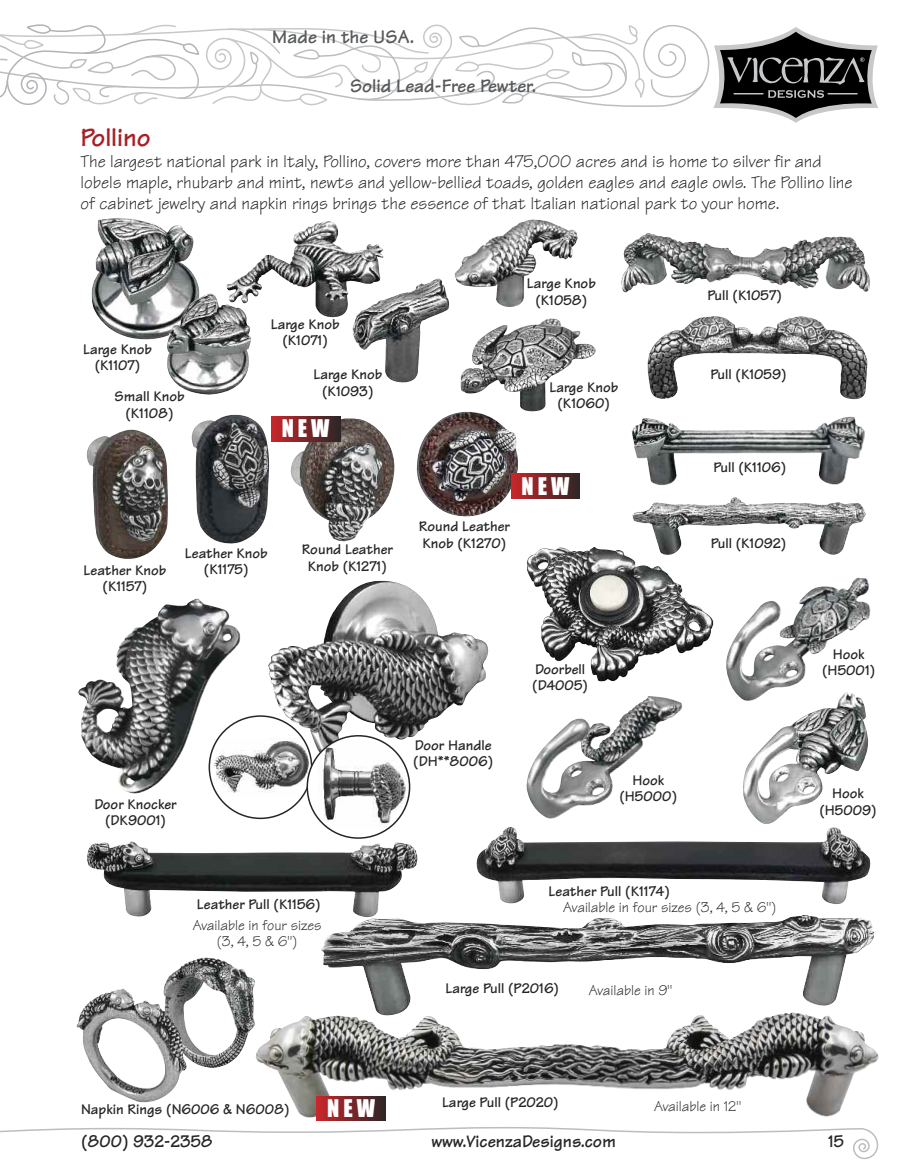
<style>
.page{position:relative;width:905px;height:1175px;background:#fff}
.page>*{position:absolute;margin:0;border:0;box-sizing:border-box;transform-origin:0 0}
.t1{font:700 27px "Tekton";color:#a91f26}
.t2{font:22.5px "Impact";letter-spacing:.175em;color:#fff}
.t3{font:700 19.5px "Tekton";color:#57585a}
.t4{font:18px/21px "Tekton";color:#272627}
.t5{font:700 18px "Tekton";color:#272627}
.t6{font:700 15px/16.5px "Tekton";color:#272627;text-align:center}
.t7{font:15px/16.5px "Tekton";color:#272627;text-align:center}
</style>
<div class="page">
<svg style="left:0;top:1127px;width:877px;height:32px"></svg>
<svg style="left:640px;top:25px;width:70px;height:82px"></svg>
<svg style="left:650px;top:78px;width:53px;height:21px"></svg>
<svg style="left:0;top:24px;width:640px;height:83px"></svg>
<svg style="left:713px;top:27px;width:165px;height:96px"></svg>
<img style="left:255px;top:1015px;width:610px;height:56px">
<img style="left:647px;top:316px;width:220px;height:83px">
<img style="left:321px;top:915px;width:553px;height:100px">
<img style="left:476px;top:827px;width:394px;height:77px">
<img style="left:621px;top:233px;width:249px;height:59px">
<img style="left:87px;top:841px;width:330px;height:76px">
<img style="left:91px;top:218px;width:108px;height:121px">
<img style="left:631px;top:416px;width:234px;height:70px">
<img style="left:632px;top:497px;width:233px;height:58px">
<img style="left:290px;top:418px;width:105px;height:123px">
<img style="left:191px;top:414px;width:78px;height:130px">
<img style="left:86px;top:429px;width:82px;height:130px">
<img style="left:460px;top:318px;width:136px;height:93px">
<img style="left:416px;top:411px;width:102px;height:105px">
<img style="left:454px;top:219px;width:123px;height:88px">
<img style="left:226px;top:221px;width:157px;height:96px">
<img style="left:352px;top:278px;width:97px;height:104px">
<img style="left:726px;top:577px;width:144px;height:123px">
<img style="left:164px;top:957px;width:91px;height:111px">
<img style="left:268px;top:580px;width:220px;height:157px">
<img style="left:526px;top:696px;width:156px;height:123px">
<img style="left:743px;top:692px;width:125px;height:132px">
<img style="left:527px;top:546px;width:187px;height:136px">
<img style="left:78px;top:598px;width:163px;height:196px">
<img style="left:167px;top:293px;width:84px;height:102px">
<div style="left:271px;top:416px;width:69px;height:25px;background:linear-gradient(to right,#c9262b,#2e2627)"></div>
<div style="left:511px;top:474px;width:69px;height:24px;background:linear-gradient(to right,#c9262b,#2e2627)"></div>
<div style="left:317px;top:1096px;width:68px;height:24px;background:linear-gradient(to right,#c8262b,#322627)"></div>
<svg style="left:208px;top:715px;width:202px;height:123px"></svg>
<img style="left:76px;top:988px;width:111px;height:114px">
<h3 class="t3" style="left:272px;top:30px;width:144px">Made in the USA.</h3>
<h3 class="t3" style="left:350px;top:79px;width:187px">Solid Lead-Free Pewter.</h3>
<h1 class="t1" style="left:81px;top:128px;width:72px">Pollino</h1>
<p class="t4" style="left:81px;top:153px;width:773px">The largest national park in Italy, Pollino, covers more than 475,000 acres and is home to silver fir and lobels maple, rhubarb and mint, newts and yellow-bellied toads, golden eagles and eagle owls. The Pollino line of cabinet jewelry and napkin rings brings the essence of that Italian national park to your home.</p>
<p class="t6" style="left:83px;top:343px;width:70px">Large Knob (K1107)</p>
<p class="t6" style="left:114px;top:390px;width:72px">Small Knob (K1108)</p>
<p class="t6" style="left:271px;top:318px;width:70px">Large Knob (K1071)</p>
<p class="t6" style="left:313px;top:368px;width:70px">Large Knob (K1093)</p>
<h2 class="t2" style="left:282px;top:416px;width:49px">NEW</h2>
<p class="t6" style="left:84px;top:564px;width:84px">Leather Knob (K1157)</p>
<p class="t6" style="left:185px;top:547px;width:84px">Leather Knob (K1175)</p>
<p class="t6" style="left:302px;top:543px;width:93px">Round Leather<br>Knob (K1271)</p>
<p class="t6" style="left:527px;top:277px;width:70px">Large Knob (K1058)</p>
<p class="t6" style="left:707px;top:289px;width:76px">Pull (K1057)</p>
<p class="t6" style="left:549px;top:381px;width:70px">Large Knob (K1060)</p>
<p class="t6" style="left:419px;top:520px;width:93px;text-align:left">Round Leather<br>Knob (K1270)</p>
<h2 class="t2" style="left:521px;top:474px;width:49px">NEW</h2>
<p class="t6" style="left:710px;top:368px;width:78px">Pull (K1059)</p>
<p class="t6" style="left:713px;top:460px;width:74px">Pull (K1106)</p>
<p class="t6" style="left:710px;top:536px;width:77px">Pull (K1092)</p>
<p class="t6" style="left:94px;top:797px;width:84px">Door Knocker (DK9001)</p>
<p class="t6" style="left:197px;top:898px;width:125px">Leather Pull (K1156)</p>
<p class="t7" style="left:192px;top:918px;width:131px">Available in four sizes (3, 4, 5 &amp; 6")</p>
<p class="t6" style="left:413px;top:738px;width:82px;text-align:left">Door Handle (DH**8006)</p>
<p class="t6" style="left:532px;top:663px;width:57px;text-align:left">Doorbell (D4005)</p>
<p class="t6" style="left:619px;top:773px;width:59px">Hook (H5000)</p>
<p class="t6" style="left:548px;top:885px;width:123px">Leather Pull (K1174)</p>
<p class="t7" style="left:563px;top:901px;width:215px">Available in four sizes (3, 4, 5 &amp; 6")</p>
<p class="t6" style="left:445px;top:981px;width:115px">Large Pull (P2016)</p>
<p class="t7" style="left:588px;top:983px;width:85px">Available in 9"</p>
<p class="t6" style="left:822px;top:648px;width:55px">Hook (H5001)</p>
<p class="t6" style="left:819px;top:787px;width:59px">Hook (H5009)</p>
<p class="t6" style="left:81px;top:1103px;width:210px">Napkin Rings (N6006 &amp; N6008)</p>
<h2 class="t2" style="left:327px;top:1096px;width:49px">NEW</h2>
<p class="t6" style="left:442px;top:1096px;width:118px">Large Pull (P2020)</p>
<p class="t7" style="left:653px;top:1099px;width:89px">Available in 12"</p>
<p class="t5" style="left:81px;top:1135px;width:133px">(800) 932-2358</p>
<p class="t5" style="left:431px;top:1135px;width:186px">www.VicenzaDesigns.com</p>
<p class="t5" style="left:828px;top:1135px;width:17px">15</p>
</div>
